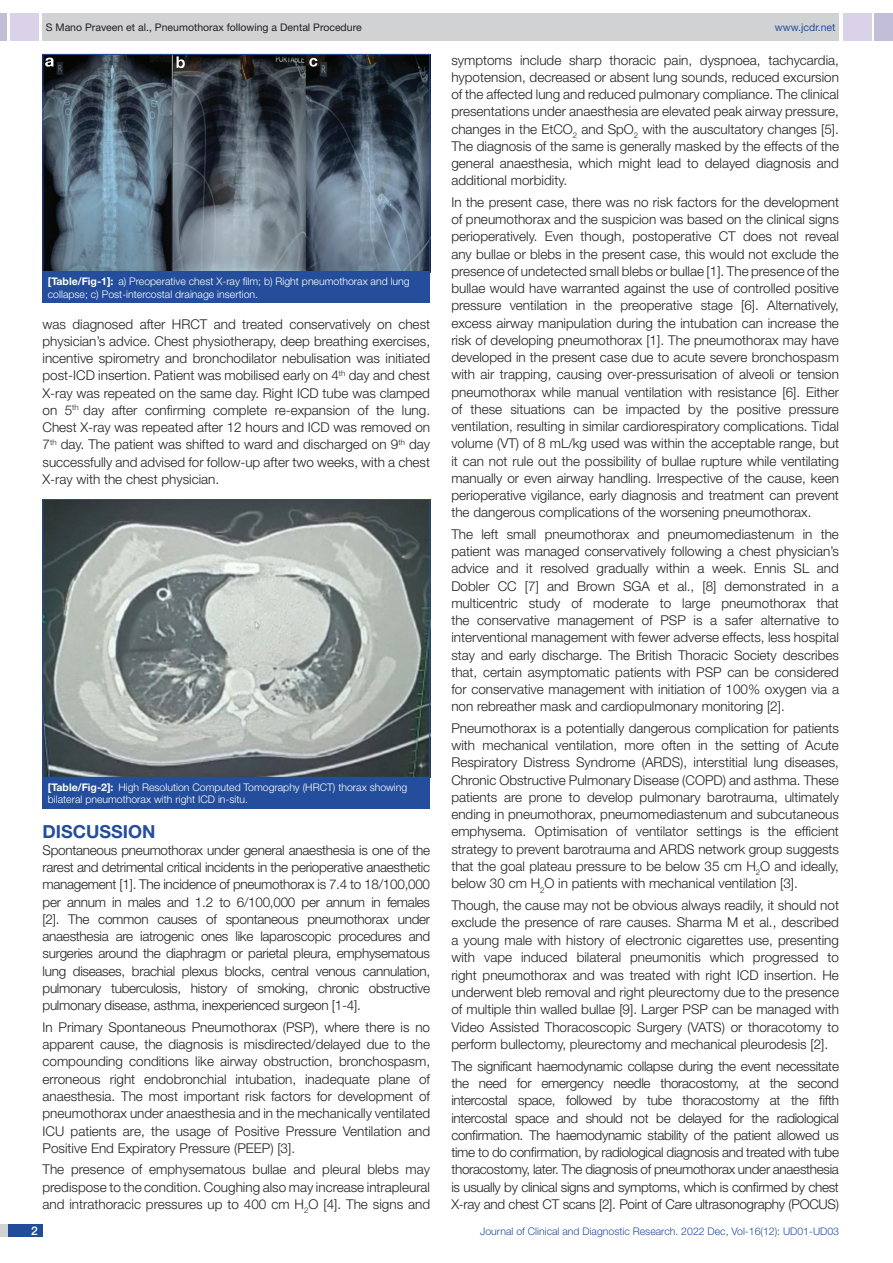
<style>
.page{position:relative;width:893px;height:1263px;background:#fff}
.page>*{position:absolute;margin:0;border:0;box-sizing:border-box;transform-origin:0 0}
.Heading{font:700 18px "Helvetica Neue";color:#244e9b}
.Body_text{font:300 13.5px/17.2px "Helvetica Neue";color:#231f20;text-align:justify}
.t1{font:500 12px "Helvetica Neue";color:#fff}
.TABLE_FIG{font:300 10.5px/12.6px "Helvetica Neue";color:#fff}
.t2{font:300 10.5px "Helvetica Neue";color:#244e9b}
.t3{font:10.5px "Helvetica Neue";color:#231f20}
.t4{font:10.5px "Helvetica Neue";color:#244e9b}
.s1{font-weight:700}
</style>
<div class="page">
<div style="left:0;top:13px;width:7px;height:28px;background:#c2bed7"></div>
<div style="left:10px;top:13px;width:29px;height:28px;background:#d9d2e8"></div>
<div style="left:43px;top:13px;width:796px;height:28px;background:#d1d2d4"></div>
<div style="left:875px;top:13px;width:18px;height:28px;background:#c2bed7"></div>
<div style="left:843px;top:13px;width:29px;height:28px;background:#d9d2e8"></div>
<div style="left:0;top:1224px;width:43px;height:13px;background:#d1d2d4"></div>
<div style="left:8px;top:1224px;width:35px;height:13px;background:#214c99"></div>
<img style="left:45px;top:501px;width:383px;height:275px">
<div style="left:43px;top:499px;width:387px;height:279px;border:1px solid #244e9b"></div>
<div style="left:43px;top:777px;width:387px;height:31px;background:#244e9b"></div>
<img style="left:45px;top:56px;width:383px;height:214px">
<div style="left:43px;top:54px;width:387px;height:218px;border:1px solid #244e9b"></div>
<div style="left:43px;top:272px;width:387px;height:31px;background:#244e9b"></div>
<p class="t3" style="left:46px;top:21px;width:317px">S Mano Praveen et al., Pneumothorax following a Dental Procedure</p>
<p class="t4" style="left:775px;top:21px;width:62px">www.jcdr.net</p>
<p class="TABLE_FIG" style="left:48px;top:275px;width:363px"><span class="s1">[Table/Fig-1]:</span> a) Preoperative chest X-ray film; b) Right pneumothorax and lung collapse; c) Post-intercostal drainage insertion.</p>
<p class="Body_text" style="left:43px;top:315px;width:389px">was diagnosed after HRCT and treated conservatively on chest physician’s advice. Chest physiotherapy, deep breathing exercises, incentive spirometry and bronchodilator nebulisation was initiated post-ICD insertion. Patient was mobilised early on 4<sup>th</sup> day and chest X-ray was repeated on the same day. Right ICD tube was clamped on 5<sup>th</sup> day after confirming complete re-expansion of the lung.<br>Chest X-ray was repeated after 12 hours and ICD was removed on 7<sup>th</sup> day. The patient was shifted to ward and discharged on 9<sup>th</sup> day successfully and advised for follow-up after two weeks, with a chest X-ray with the chest physician.</p>
<p class="TABLE_FIG" style="left:48px;top:780px;width:361px"><span class="s1">[Table/Fig-2]:</span> High Resolution Computed Tomography (HRCT) thorax showing bilateral pneumothorax with right ICD in-situ.</p>
<p class="Heading" style="left:43px;top:820px;width:115px">DISCUSSION</p>
<p class="Body_text" style="left:43px;top:841px;width:389px">Spontaneous pneumothorax under general anaesthesia is one of the rarest and detrimental critical incidents in the perioperative anaesthetic management [1]. The incidence of pneumothorax is 7.4 to 18/100,000 per annum in males and 1.2 to 6/100,000 per annum in females [2]. The common causes of spontaneous pneumothorax under anaesthesia are iatrogenic ones like laparoscopic procedures and surgeries around the diaphragm or parietal pleura, emphysematous lung diseases, brachial plexus blocks, central venous cannulation, pulmonary tuberculosis, history of smoking, chronic obstructive pulmonary disease, asthma, inexperienced surgeon [1-4].</p>
<p class="Body_text" style="left:43px;top:1018px;width:389px">In Primary Spontaneous Pneumothorax (PSP), where there is no apparent cause, the diagnosis is misdirected/delayed due to the compounding conditions like airway obstruction, bronchospasm, erroneous right endobronchial intubation, inadequate plane of anaesthesia. The most important risk factors for development of pneumothorax under anaesthesia and in the mechanically ventilated ICU patients are, the usage of Positive Pressure Ventilation and Positive End Expiratory Pressure (PEEP) [3].</p>
<p class="Body_text" style="left:43px;top:1160px;width:389px">The presence of emphysematous bullae and pleural blebs may predispose to the condition. Coughing also may increase intrapleural and intrathoracic pressures up to 400 cm H<sub>2</sub>O [4]. The signs and</p>
<p class="Body_text" style="left:451px;top:51px;width:389px">symptoms include sharp thoracic pain, dyspnoea, tachycardia, hypotension, decreased or absent lung sounds, reduced excursion of the affected lung and reduced pulmonary compliance. The clinical presentations under anaesthesia are elevated peak airway pressure, changes in the EtCO<sub>2</sub> and SpO<sub>2</sub> with the auscultatory changes [5].<br>The diagnosis of the same is generally masked by the effects of the general anaesthesia, which might lead to delayed diagnosis and additional morbidity.</p>
<p class="Body_text" style="left:451px;top:193px;width:389px">In the present case, there was no risk factors for the development of pneumothorax and the suspicion was based on the clinical signs perioperatively. Even though, postoperative CT does not reveal any bullae or blebs in the present case, this would not exclude the presence of undetected small blebs or bullae [1]. The presence of the bullae would have warranted against the use of controlled positive pressure ventilation in the preoperative stage [6]. Alternatively, excess airway manipulation during the intubation can increase the risk of developing pneumothorax [1]. The pneumothorax may have developed in the present case due to acute severe bronchospasm with air trapping, causing over-pressurisation of alveoli or tension pneumothorax while manual ventilation with resistance [6]. Either of these situations can be impacted by the positive pressure ventilation, resulting in similar cardiorespiratory complications. Tidal volume (VT) of 8 mL/kg used was within the acceptable range, but it can not rule out the possibility of bullae rupture while ventilating manually or even airway handling. Irrespective of the cause, keen perioperative vigilance, early diagnosis and treatment can prevent the dangerous complications of the worsening pneumothorax.</p>
<p class="Body_text" style="left:451px;top:525px;width:389px">The left small pneumothorax and pneumomediastenum in the patient was managed conservatively following a chest physician’s advice and it resolved gradually within a week. Ennis SL and Dobler CC [7] and Brown SGA et al., [8] demonstrated in a multicentric study of moderate to large pneumothorax that the conservative management of PSP is a safer alternative to interventional management with fewer adverse effects, less hospital stay and early discharge. The British Thoracic Society describes that, certain asymptomatic patients with PSP can be considered for conservative management with initiation of 100% oxygen via a non rebreather mask and cardiopulmonary monitoring [2].</p>
<p class="Body_text" style="left:451px;top:719px;width:389px">Pneumothorax is a potentially dangerous complication for patients with mechanical ventilation, more often in the setting of Acute Respiratory Distress Syndrome (ARDS), interstitial lung diseases, Chronic Obstructive Pulmonary Disease (COPD) and asthma. These patients are prone to develop pulmonary barotrauma, ultimately ending in pneumothorax, pneumomediastenum and subcutaneous emphysema. Optimisation of ventilator settings is the efficient strategy to prevent barotrauma and ARDS network group suggests that the goal plateau pressure to be below 35 cm H<sub>2</sub>O and ideally, below 30 cm H<sub>2</sub>O in patients with mechanical ventilation [3].</p>
<p class="Body_text" style="left:451px;top:896px;width:389px">Though, the cause may not be obvious always readily, it should not exclude the presence of rare causes. Sharma M et al., described a young male with history of electronic cigarettes use, presenting with vape induced bilateral pneumonitis which progressed to right pneumothorax and was treated with right ICD insertion. He underwent bleb removal and right pleurectomy due to the presence of multiple thin walled bullae [9]. Larger PSP can be managed with Video Assisted Thoracoscopic Surgery (VATS) or thoracotomy to perform bullectomy, pleurectomy and mechanical pleurodesis [2].</p>
<p class="Body_text" style="left:451px;top:1057px;width:389px">The significant haemodynamic collapse during the event necessitate the need for emergency needle thoracostomy, at the second intercostal space, followed by tube thoracostomy at the fifth intercostal space and should not be delayed for the radiological confirmation. The haemodynamic stability of the patient allowed us time to do confirmation, by radiological diagnosis and treated with tube thoracostomy, later. The diagnosis of pneumothorax under anaesthesia is usually by clinical signs and symptoms, which is confirmed by chest X-ray and chest CT scans [2]. Point of Care ultrasonography (POCUS)</p>
<p class="t1" style="left:31px;top:1223px;width:8px">2</p>
<p class="t2" style="left:480px;top:1225px;width:360px">Journal of Clinical and Diagnostic Research. 2022 Dec, Vol-16(12): UD01-UD03</p>
</div>
